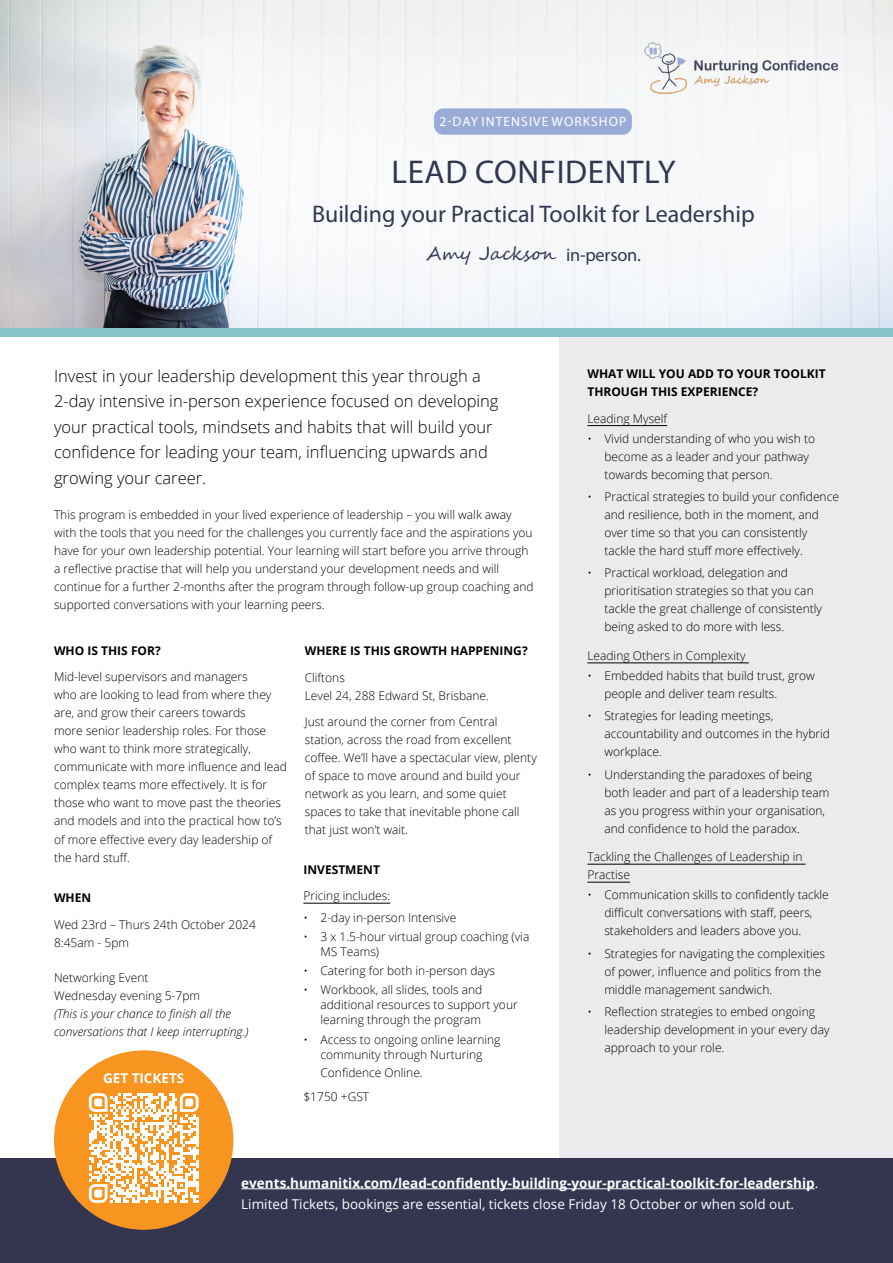
<style>
.page{position:relative;width:893px;height:1263px;background:#fff}
.page>*{position:absolute;margin:0;border:0;box-sizing:border-box;transform-origin:0 0}
.t1{font:33px "Myriad Pro";letter-spacing:.02em;color:#343650}
.t2{font:24px "Myriad Pro";color:#343650}
.t3{font:18.3px "Segoe Script";color:#343650}
.t4{font:300 16.5px/25.5px "Open Sans";color:#000}
.t5{font:700 13.5px/21px "Open Sans";color:#fff}
.t6{font:13.5px "Myriad Pro";letter-spacing:.08em;color:#fff}
.t7{font:300 12px/18px "Open Sans";color:#000}
.t8{font:700 12px/18px "Open Sans";color:#000}
.t9{font:italic 300 12px/18px "Open Sans";color:#000}
.s1{font-family:"Myriad Pro"}
.s2{font-weight:400}
</style>
<div class="page">
<div style="left:560px;top:329px;width:333px;height:934px;background:#ebebed"></div>
<img style="left:0;top:0;width:893px;height:329px">
<div style="left:0;top:329px;width:893px;height:8px;background:#86c3c9"></div>
<div style="left:0;top:1159px;width:893px;height:104px;background:#343650"></div>
<img style="left:637px;top:41px;width:202px;height:53px">
<hr style="left:303px;top:903px;width:87px;height:1px;background:#000">
<hr style="left:587px;top:425px;width:80px;height:1px;background:#000">
<hr style="left:587px;top:663px;width:162px;height:1px;background:#000">
<hr style="left:587px;top:864px;width:219px;height:1px;background:#000">
<hr style="left:587px;top:882px;width:43px;height:1px;background:#000">
<div style="left:434px;top:108px;width:198px;height:27px;background:#9babd8;border-radius:9px"></div>
<hr style="left:241px;top:1188px;width:574px;height:1px;background:#fff">
<div style="left:54px;top:1050px;width:179px;height:180px;background:#f79520;border-radius:50%"></div>
<svg style="left:89px;top:1093px;width:110px;height:110px"></svg>
<p class="t6" style="left:439px;top:113px;width:188px">2-DAY INTENSIVE WORKSHOP</p>
<h1 class="t1" style="left:391px;top:151px;width:286px">LEAD CONFIDENTLY</h1>
<h2 class="t2" style="left:312px;top:199px;width:444px">Building your Practical Toolkit for Leadership</h2>
<h3 class="t3" style="left:426px;top:239px;width:216px">Amy Jackson <span class="s1">in-person.</span></h3>
<p class="t4" style="left:54px;top:362px;width:446px">Invest in your leadership development this year through a 2-day intensive in-person experience focused on developing your practical tools, mindsets and habits that will build your confidence for leading your team, influencing upwards and growing your career.</p>
<p class="t7" style="left:54px;top:505px;width:481px">This program is embedded in your lived experience of leadership – you will walk away with the tools that you need for the challenges you currently face and the aspirations you have for your own leadership potential. Your learning will start before you arrive through a reflective practise that will help you understand your development needs and will continue for a further 2-months after the program through follow-up group coaching and supported conversations with your learning peers.</p>
<p class="t8" style="left:54px;top:641px;width:108px">WHO IS THIS FOR?</p>
<p class="t7" style="left:54px;top:668px;width:234px">Mid-level supervisors and managers<br>who are looking to lead from where they are, and grow their careers towards<br>more senior leadership roles. For those who want to think more strategically, communicate with more influence and lead complex teams more effectively. It is for those who want to move past the theories and models and into the practical how to’s of more effective every day leadership of the hard stuff.</p>
<p class="t8" style="left:54px;top:889px;width:39px">WHEN</p>
<p class="t7" style="left:54px;top:915px;width:203px">Wed 23rd – Thurs 24th October 2024<br>8:45am - 5pm</p>
<p class="t7" style="left:54px;top:968px;width:148px">Networking Event<br>Wednesday evening 5-7pm</p>
<p class="t9" style="left:54px;top:1004px;width:196px">(This is your chance to finish all the conversations that I keep interrupting.)</p>
<p class="t8" style="left:305px;top:642px;width:224px">WHERE IS THIS GROWTH HAPPENING?</p>
<p class="t7" style="left:305px;top:668px;width:186px">Cliftons<br>Level 24, 288 Edward St, Brisbane.</p>
<p class="t7" style="left:305px;top:713px;width:234px">Just around the corner from Central station, across the road from excellent coffee. We’ll have a spectacular view, plenty of space to move around and build your network as you learn, and some quiet spaces to take that inevitable phone call that just won’t wait.</p>
<p class="t8" style="left:303px;top:860px;width:78px">INVESTMENT</p>
<p class="t7" style="left:303px;top:886px;width:88px">Pricing includes:</p>
<p class="t7" style="left:303px;top:908px;width:154px">• 2-day in-person Intensive</p>
<p class="t7" style="left:320px;top:929px;width:210px;line-height:15px;text-indent:-17px">• 3 x 1.5-hour virtual group coaching (via<br>MS Teams)</p>
<p class="t7" style="left:303px;top:961px;width:193px">• Catering for both in-person days</p>
<p class="t7" style="left:320px;top:982px;width:199px;line-height:15px;text-indent:-17px">• Workbook, all slides, tools and additional resources to support your learning through the program</p>
<p class="t7" style="left:303px;top:1031px;width:199px;line-height:15px;text-align:center">• Access to ongoing online learning community through Nurturing</p>
<p class="t7" style="left:303px;top:1060px;width:121px;line-height:24.5px;text-indent:17px">Confidence Online. $1750 +GST</p>
<p class="t5" style="left:103px;top:1067px;width:83px">GET TICKETS</p>
<p class="t8" style="left:587px;top:364px;width:240px">WHAT WILL YOU ADD TO YOUR TOOLKIT<br>THROUGH THIS EXPERIENCE?</p>
<p class="t7" style="left:587px;top:409px;width:81px">Leading Myself</p>
<p class="t7" style="left:604px;top:429px;width:212px;text-indent:-17px">• Vivid understanding of who you wish to become as a leader and your pathway towards becoming that person.</p>
<p class="t7" style="left:604px;top:487px;width:236px;text-indent:-17px">• Practical strategies to build your confidence and resilience, both in the moment, and over time so that you can consistently tackle the hard stuff more effectively.</p>
<p class="t7" style="left:604px;top:563px;width:219px;text-indent:-17px">• Practical workload, delegation and prioritisation strategies so that you can tackle the great challenge of consistently being asked to do more with less.</p>
<p class="t7" style="left:587px;top:646px;width:160px">Leading Others in Complexity</p>
<p class="t7" style="left:604px;top:666px;width:212px;text-indent:-17px">• Embedded habits that build trust, grow people and deliver team results.</p>
<p class="t7" style="left:604px;top:706px;width:227px;text-indent:-17px">• Strategies for leading meetings, accountability and outcomes in the hybrid workplace.</p>
<p class="t7" style="left:604px;top:765px;width:227px;text-indent:-17px">• Understanding the paradoxes of being both leader and part of a leadership team as you progress within your organisation, and confidence to hold the paradox.</p>
<p class="t7" style="left:587px;top:847px;width:217px">Tackling the Challenges of Leadership in<br>Practise</p>
<p class="t7" style="left:604px;top:886px;width:226px;text-indent:-17px">• Communication skills to confidently tackle difficult conversations with staff, peers, stakeholders and leaders above you.</p>
<p class="t7" style="left:604px;top:944px;width:222px;text-indent:-17px">• Strategies for navigating the complexities of power, influence and politics from the middle management sandwich.</p>
<p class="t7" style="left:604px;top:1002px;width:227px;text-indent:-17px">• Reflection strategies to embed ongoing leadership development in your every day approach to your role.</p>
<p class="t5" style="left:241px;top:1172px;width:578px">events.humanitix.com/lead-confidently-building-your-practical-toolkit-for-leadership<span class="s2">.<br>Limited Tickets, bookings are essential, tickets close Friday 18 October or when sold out.</span></p>
</div>
